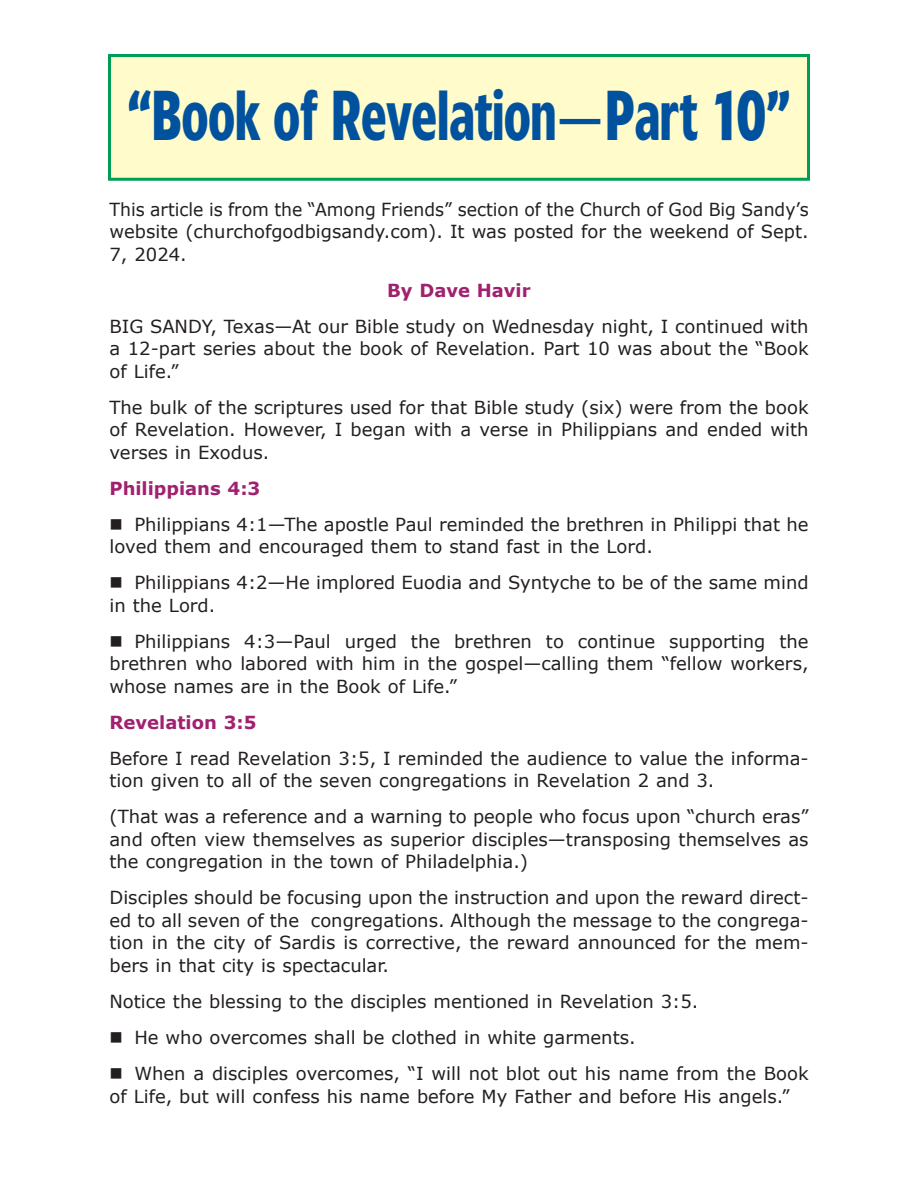
<style>
.page{position:relative;width:918px;height:1188px;background:#fff}
.page>*{position:absolute;margin:0;border:0;box-sizing:border-box;transform-origin:0 0}
.t1{font:700 66px "Forever";color:#00529f;scale:.73 1}
.t2{font:18px/22.5px "Verdana";color:#231f20;text-align:justify}
.t3{font:18px/22.5px "Verdana";color:#231f20;text-align:justify;scale:.96 1}
.t4{font:700 18px "Verdana";color:#a0216f}
</style>
<div class="page">
<div style="left:110px;top:56px;width:698px;height:123px;background:#fffbcb"></div>
<div style="left:108px;top:54px;width:702px;height:127px;border:3px solid #009d57"></div>
<h1 class="t1" style="left:128px;top:93px;width:909px">“Book of Revelation— Part 10”</h1>
<p class="t3" style="left:110px;top:197px;width:730px">This article is from the “Among Friends” section of the Church of God Big Sandy’s website (churchofgodbigsandy.com). It was posted for the weekend of Sept.<br>7, 2024.</p>
<p class="t4" style="left:387px;top:278px;width:145px">By Dave Havir</p>
<p class="t2" style="left:110px;top:314px;width:701px">BIG SANDY, Texas—At our Bible study on Wednesday night, I continued with a 12-part series about the book of Revelation. Part 10 was about the “Book of Life.”</p>
<p class="t2" style="left:110px;top:395px;width:701px">The bulk of the scriptures used for that Bible study (six) were from the book of Revelation. However, I began with a verse in Philippians and ended with verses in Exodus.</p>
<p class="t4" style="left:110px;top:477px;width:152px">Philippians 4:3</p>
<p class="t2" style="left:110px;top:512px;width:701px;text-indent:25px">Philippians 4:1—The apostle Paul reminded the brethren in Philippi that he loved them and encouraged them to stand fast in the Lord.</p>
<p class="t2" style="left:110px;top:571px;width:701px;text-indent:25px">Philippians 4:2—He implored Euodia and Syntyche to be of the same mind in the Lord.</p>
<p class="t2" style="left:110px;top:629px;width:701px;text-indent:25px">Philippians 4:3—Paul urged the brethren to continue supporting the brethren who labored with him in the gospel—calling them “fellow workers, whose names are in the Book of Life.”</p>
<p class="t4" style="left:110px;top:711px;width:149px">Revelation 3:5</p>
<p class="t2" style="left:110px;top:746px;width:701px">Before I read Revelation 3:5, I reminded the audience to value the informa&shy;tion given to all of the seven congregations in Revelation 2 and 3.</p>
<p class="t2" style="left:110px;top:805px;width:701px">(That was a reference and a warning to people who focus upon “church eras” and often view themselves as superior disciples—transposing themselves as the congregation in the town of Philadelphia.)</p>
<p class="t2" style="left:110px;top:886px;width:701px">Disciples should be focusing upon the instruction and upon the reward direct&shy;ed to all seven of the congregations. Although the message to the congrega&shy;tion in the city of Sardis is corrective, the reward announced for the mem&shy;bers in that city is spectacular.</p>
<p class="t2" style="left:134px;top:983px;width:676px;line-height:36px;text-align:left;text-indent:-25px">Notice the blessing to the disciples mentioned in Revelation 3:5.<br>He who overcomes shall be clothed in white garments.<br>When a disciples overcomes, “I will not blot out his name from the Book</p>
<p class="t2" style="left:110px;top:1084px;width:682px">of Life, but will confess his name before My Father and before His angels.”</p>
</div>
